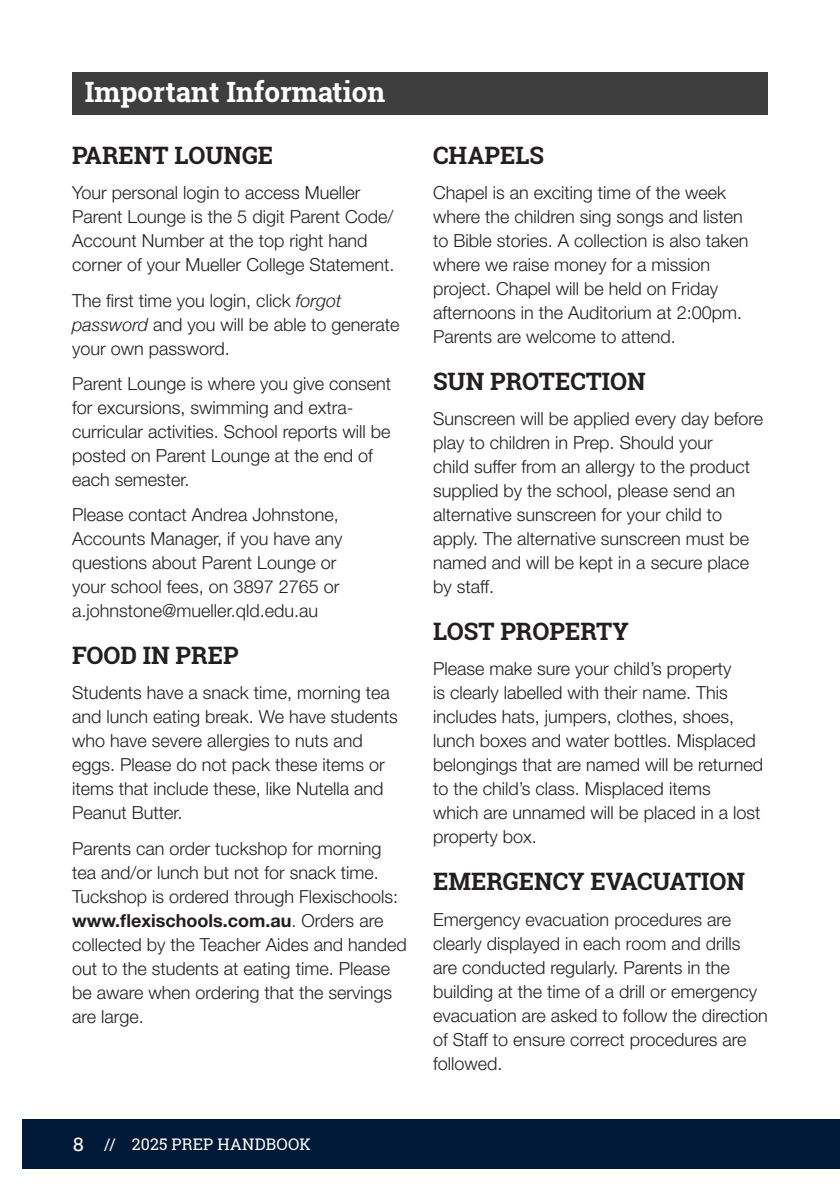
<style>
.page{position:relative;width:840px;height:1191px;background:#fff}
.page>*{position:absolute;margin:0;border:0;box-sizing:border-box;transform-origin:0 0}
.t1{font:700 28px "Roboto Slab";color:#fff}
.t2{font:700 24px "Roboto Slab";color:#231f20}
.t3{font:300 18px/24px "Helvetica Neue LT Std";color:#231f20}
.t4{font:16px "Roboto Slab";letter-spacing:.01em;color:#fff}
.s1{font-family:"Helvetica Neue";font-style:italic}
.s2{font-weight:700}
.s3{font-family:"Rockwell";font-size:18px}
</style>
<div class="page">
<div style="left:23px;top:1119px;width:816px;height:49px;background:#001a37"></div>
<div style="left:72px;top:72px;width:695px;height:42px;background:#3e3e3f"></div>
<h1 class="t1" style="left:85px;top:73px;width:302px">Important Information</h1>
<h2 class="t2" style="left:72px;top:139px;width:202px">PARENT LOUNGE</h2>
<p class="t3" style="left:72px;top:180px;width:324px">Your personal login to access Mueller Parent Lounge is the 5 digit Parent Code/ Account Number at the top right hand corner of your Mueller College Statement.</p>
<p class="t3" style="left:72px;top:288px;width:329px">The first time you login, click <span class="s1">forgot password</span> and you will be able to generate your own password.</p>
<p class="t3" style="left:72px;top:371px;width:320px">Parent Lounge is where you give consent for excursions, swimming and extra&shy;curricular activities. School reports will be posted on Parent Lounge at the end of each semester.</p>
<p class="t3" style="left:72px;top:502px;width:272px">Please contact Andrea Johnstone, Accounts Manager, if you have any questions about Parent Lounge or your school fees, on 3897 2765 or a.johnstone@mueller.qld.edu.au</p>
<h2 class="t2" style="left:72px;top:639px;width:168px">FOOD IN PREP</h2>
<p class="t3" style="left:72px;top:680px;width:327px">Students have a snack time, morning tea and lunch eating break. We have students who have severe allergies to nuts and eggs. Please do not pack these items or items that include these, like Nutella and Peanut Butter.</p>
<p class="t3" style="left:72px;top:836px;width:336px">Parents can order tuckshop for morning tea and/or lunch but not for snack time.<br>Tuckshop is ordered through Flexischools: <span class="s2">www.flexischools.com.au</span>. Orders are collected by the Teacher Aides and handed out to the students at eating time. Please be aware when ordering that the servings are large.</p>
<p class="t4" style="left:73px;top:1133px;width:239px"><span class="s3">8</span> // 2025 PREP HANDBOOK</p>
<h2 class="t2" style="left:433px;top:139px;width:113px">CHAPELS</h2>
<p class="t3" style="left:433px;top:180px;width:317px">Chapel is an exciting time of the week where the children sing songs and listen to Bible stories. A collection is also taken where we raise money for a mission project. Chapel will be held on Friday afternoons in the Auditorium at 2:00pm.<br>Parents are welcome to attend.</p>
<h2 class="t2" style="left:433px;top:365px;width:214px">SUN PROTECTION</h2>
<p class="t3" style="left:433px;top:406px;width:331px">Sunscreen will be applied every day before play to children in Prep. Should your<br>child suffer from an allergy to the product supplied by the school, please send an alternative sunscreen for your child to apply. The alternative sunscreen must be named and will be kept in a secure place by staff.</p>
<h2 class="t2" style="left:433px;top:615px;width:197px">LOST PROPERTY</h2>
<p class="t3" style="left:433px;top:656px;width:331px">Please make sure your child’s property<br>is clearly labelled with their name. This includes hats, jumpers, clothes, shoes, lunch boxes and water bottles. Misplaced belongings that are named will be returned to the child’s class. Misplaced items<br>which are unnamed will be placed in a lost property box.</p>
<h2 class="t2" style="left:433px;top:865px;width:313px">EMERGENCY EVACUATION</h2>
<p class="t3" style="left:433px;top:906px;width:336px">Emergency evacuation procedures are clearly displayed in each room and drills are conducted regularly. Parents in the building at the time of a drill or emergency evacuation are asked to follow the direction of Staff to ensure correct procedures are followed.</p>
</div>
